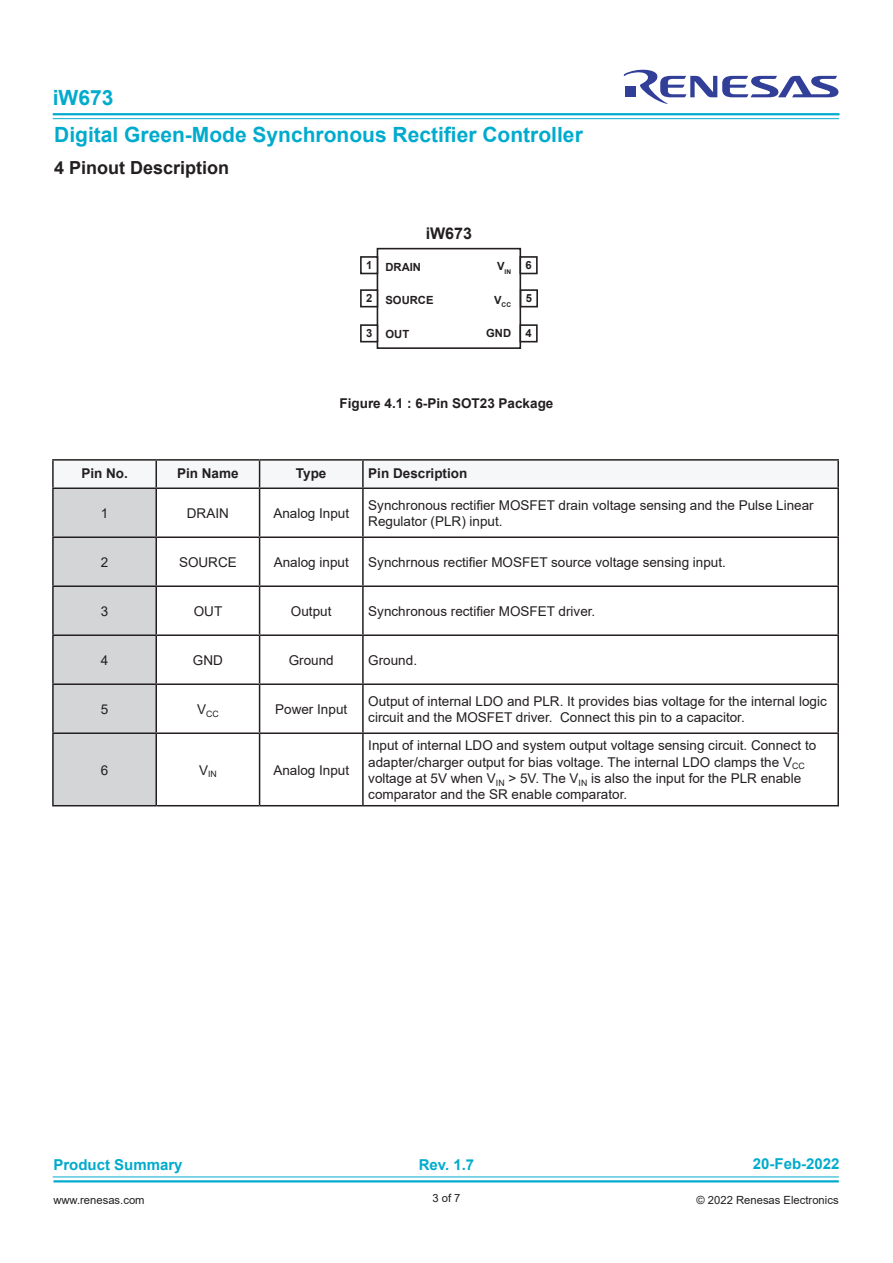
<style>
.page{position:relative;width:893px;height:1263px;background:#fff}
.page>*{position:absolute;margin:0;border:0;box-sizing:border-box;transform-origin:0 0}
.t1{font:700 21px/36.9px "Arial";color:#00abcd}
.t2{font:700 18px "Arial";color:#231f20}
.t3{font:700 16.05px "Arial";color:#231f20}
.t4{font:700 15px "Arial";color:#00abcd}
.Table_Left{font:13.5px/16.2px "Arial";color:#231f20}
.Table_Center{font:13.5px "Arial";color:#231f20}
.Table_Head_02{font:700 13.5px "Arial";color:#231f20}
.Table_Body_Text{font:13.5px "Arial";color:#231f20}
.t5{font:11.25px "Arial";color:#231f20}
.t6{font:700 11.25px "Arial";color:#231f20}
.Table_Center-2{font:8.7px "Arial";color:#231f20}
.t7{font:700 6.6px "Arial";color:#231f20}
</style>
<div class="page">
<hr style="left:53px;top:113px;width:786px;height:2px;background:#00abcd">
<hr style="left:53px;top:1180px;width:786px;height:2px;background:#00abcd">
<hr style="left:53px;top:118px;width:786px;height:1px;background:#00abcd">
<hr style="left:53px;top:1176px;width:786px;height:1px;background:#00abcd">
<svg style="left:624px;top:69px;width:214px;height:35px"></svg>
<hr style="left:363px;top:487px;width:476px;height:2px;background:#231f20">
<hr style="left:837px;top:489px;width:2px;height:47px;background:#231f20">
<hr style="left:363px;top:536px;width:476px;height:2px;background:#231f20">
<hr style="left:837px;top:538px;width:2px;height:47px;background:#231f20">
<hr style="left:363px;top:585px;width:476px;height:2px;background:#231f20">
<hr style="left:837px;top:587px;width:2px;height:47px;background:#231f20">
<hr style="left:363px;top:634px;width:476px;height:2px;background:#231f20">
<hr style="left:837px;top:636px;width:2px;height:47px;background:#231f20">
<hr style="left:363px;top:683px;width:476px;height:2px;background:#231f20">
<hr style="left:837px;top:685px;width:2px;height:47px;background:#231f20">
<hr style="left:52px;top:734px;width:2px;height:71px;background:#231f20">
<hr style="left:363px;top:732px;width:476px;height:2px;background:#231f20">
<hr style="left:837px;top:734px;width:2px;height:71px;background:#231f20">
<hr style="left:52px;top:805px;width:104px;height:1px;background:#231f20">
<hr style="left:363px;top:805px;width:476px;height:1px;background:#231f20">
<hr style="left:52px;top:459px;width:104px;height:2px;background:#231f20">
<hr style="left:52px;top:461px;width:2px;height:26px;background:#231f20">
<hr style="left:156px;top:459px;width:104px;height:2px;background:#231f20">
<hr style="left:260px;top:459px;width:103px;height:2px;background:#231f20">
<svg style="left:53px;top:460px;width:785px;height:346px"></svg>
<hr style="left:363px;top:459px;width:476px;height:2px;background:#231f20">
<hr style="left:362px;top:461px;width:2px;height:26px;background:#231f20">
<hr style="left:837px;top:461px;width:2px;height:26px;background:#231f20">
<hr style="left:52px;top:487px;width:104px;height:2px;background:#231f20">
<hr style="left:52px;top:489px;width:2px;height:47px;background:#231f20">
<hr style="left:155px;top:489px;width:2px;height:47px;background:#231f20">
<hr style="left:52px;top:536px;width:104px;height:2px;background:#231f20">
<hr style="left:52px;top:538px;width:2px;height:47px;background:#231f20">
<hr style="left:155px;top:538px;width:2px;height:47px;background:#231f20">
<hr style="left:52px;top:585px;width:104px;height:2px;background:#231f20">
<hr style="left:52px;top:587px;width:2px;height:47px;background:#231f20">
<hr style="left:155px;top:587px;width:2px;height:47px;background:#231f20">
<hr style="left:52px;top:634px;width:104px;height:2px;background:#231f20">
<hr style="left:52px;top:636px;width:2px;height:47px;background:#231f20">
<hr style="left:155px;top:636px;width:2px;height:47px;background:#231f20">
<hr style="left:52px;top:683px;width:104px;height:2px;background:#231f20">
<hr style="left:52px;top:685px;width:2px;height:47px;background:#231f20">
<hr style="left:155px;top:685px;width:2px;height:47px;background:#231f20">
<hr style="left:52px;top:732px;width:104px;height:2px;background:#231f20">
<div style="left:377px;top:248px;width:144px;height:101px;border:2px solid #231f20"></div>
<div style="left:360px;top:256px;width:18px;height:18px;border:2px solid #231f20"></div>
<div style="left:360px;top:289px;width:18px;height:18px;border:2px solid #231f20"></div>
<div style="left:360px;top:324px;width:18px;height:18px;border:2px solid #231f20"></div>
<div style="left:519px;top:256px;width:19px;height:18px;border:2px solid #231f20"></div>
<div style="left:519px;top:324px;width:19px;height:18px;border:2px solid #231f20"></div>
<div style="left:520px;top:289px;width:18px;height:18px;border:2px solid #231f20"></div>
<h1 class="t1" style="left:53px;top:79px;width:532px">iW673<br>Digital Green-Mode Synchronous Rectifier Controller</h1>
<p class="t2" style="left:54px;top:155px;width:177px">4 Pinout Description</p>
<p class="t6" style="left:366px;top:258px;width:8px">1</p>
<p class="t6" style="left:366px;top:291px;width:8px">2</p>
<p class="t6" style="left:366px;top:326px;width:8px">3</p>
<p class="t3" style="left:426px;top:222px;width:48px">iW673</p>
<p class="t6" style="left:385px;top:259px;width:37px">DRAIN</p>
<p class="t6" style="left:385px;top:293px;width:50px">SOURCE</p>
<p class="t6" style="left:385px;top:326px;width:25px">OUT</p>
<p class="t7" style="left:497px;top:267px;width:16px"><sup>V</sup>IN</p>
<p class="t7" style="left:494px;top:301px;width:18px"><sup>V</sup>CC</p>
<p class="t6" style="left:486px;top:326px;width:26px">GND</p>
<p class="t6" style="left:525px;top:258px;width:8px">6</p>
<p class="t6" style="left:526px;top:291px;width:8px">5</p>
<p class="t6" style="left:525px;top:326px;width:8px">4</p>
<p class="Table_Head_02" style="left:340px;top:394px;width:215px">Figure 4.1 : 6-Pin SOT23 Package</p>
<p class="Table_Head_02" style="left:81px;top:464px;width:48px">Pin No.</p>
<p class="Table_Head_02" style="left:177px;top:464px;width:63px">Pin Name</p>
<p class="Table_Head_02" style="left:296px;top:464px;width:32px">Type</p>
<p class="Table_Head_02" style="left:368px;top:464px;width:101px">Pin Description</p>
<p class="Table_Body_Text" style="left:101px;top:504px;width:9px">1</p>
<p class="Table_Center" style="left:187px;top:504px;width:43px">DRAIN</p>
<p class="Table_Center" style="left:273px;top:504px;width:77px">Analog Input</p>
<p class="Table_Left" style="left:368px;top:497px;width:447px">Synchronous rectifier MOSFET drain voltage sensing and the Pulse Linear<br>Regulator (PLR) input.</p>
<p class="Table_Body_Text" style="left:101px;top:553px;width:9px">2</p>
<p class="Table_Center" style="left:179px;top:553px;width:59px">SOURCE</p>
<p class="Table_Center" style="left:274px;top:553px;width:77px">Analog input</p>
<p class="Table_Left" style="left:368px;top:554px;width:359px">Synchrnous rectifier MOSFET source voltage sensing input.</p>
<p class="Table_Body_Text" style="left:101px;top:602px;width:9px">3</p>
<p class="Table_Center" style="left:194px;top:602px;width:30px">OUT</p>
<p class="Table_Center" style="left:291px;top:602px;width:42px">Output</p>
<p class="Table_Left" style="left:368px;top:603px;width:229px">Synchronous rectifier MOSFET driver.</p>
<p class="Table_Body_Text" style="left:101px;top:651px;width:9px">4</p>
<p class="Table_Center" style="left:193px;top:651px;width:31px">GND</p>
<p class="Table_Center" style="left:289px;top:651px;width:47px">Ground</p>
<p class="Table_Left" style="left:368px;top:652px;width:50px">Ground.</p>
<p class="Table_Body_Text" style="left:101px;top:700px;width:9px">5</p>
<p class="Table_Center-2" style="left:197px;top:708px;width:23px"><sup>V</sup>CC</p>
<p class="Table_Center" style="left:275px;top:700px;width:74px">Power Input</p>
<p class="Table_Left" style="left:368px;top:693px;width:460px">Output of internal LDO and PLR. It provides bias voltage for the internal logic circuit and the MOSFET driver. Connect this pin to a capacitor.</p>
<p class="Table_Body_Text" style="left:101px;top:761px;width:9px">6</p>
<p class="Table_Center-2" style="left:199px;top:768px;width:19px"><sup>V</sup>IN</p>
<p class="Table_Center" style="left:273px;top:761px;width:77px">Analog Input</p>
<p class="Table_Left" style="left:368px;top:737px;width:449px">Input of internal LDO and system output voltage sensing circuit. Connect to adapter/charger output for bias voltage. The internal LDO clamps the V<sub>CC </sub>voltage at 5V when V<sub>IN</sub> &gt; 5V. The V<sub>IN</sub> is also the input for the PLR enable comparator and the SR enable comparator.</p>
<p class="t4" style="left:53px;top:1154px;width:131px">Product Summary</p>
<p class="t4" style="left:419px;top:1154px;width:57px">Rev. 1.7</p>
<p class="t4" style="left:753px;top:1153px;width:88px">20-Feb-2022</p>
<p class="t5" style="left:432px;top:1190px;width:30px">3 of 7</p>
<p class="t5" style="left:53px;top:1192px;width:93px">www.renesas.com</p>
<p class="t5" style="left:696px;top:1192px;width:144px">© 2022 Renesas Electronics</p>
</div>
